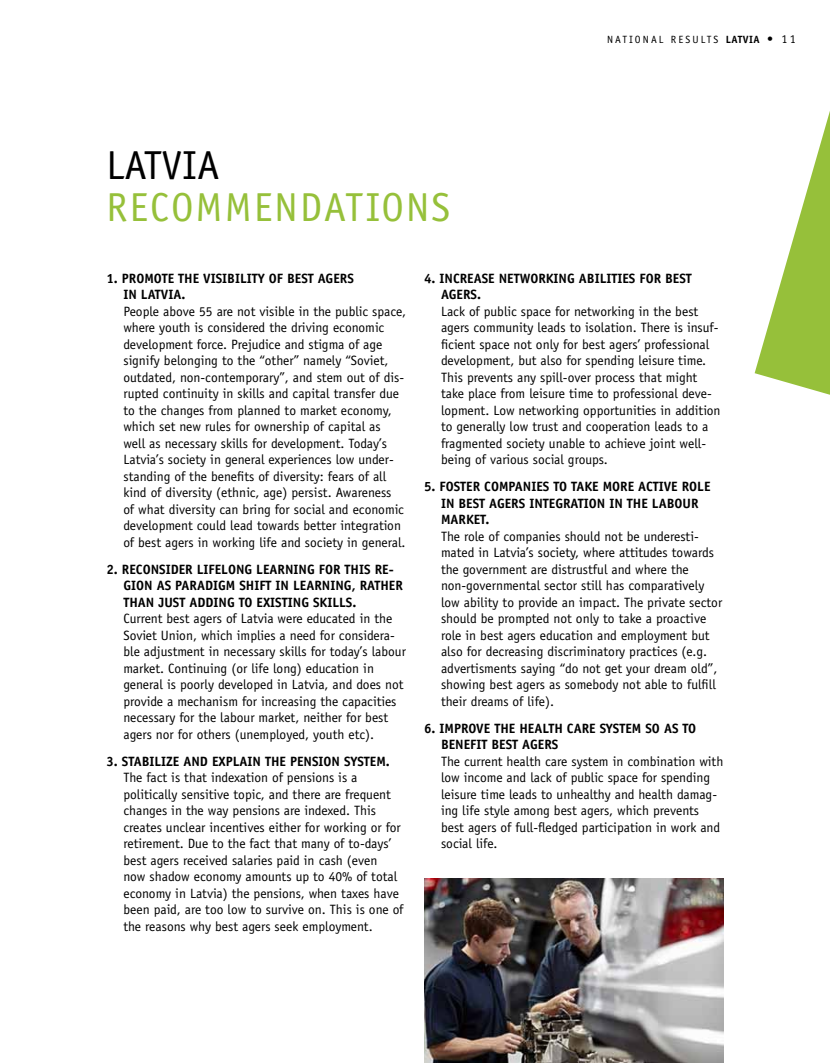
<style>
.page{position:relative;width:830px;height:1063px;background:#fff}
.page>*{position:absolute;margin:0;border:0;box-sizing:border-box;transform-origin:0 0}
.t1{font:40.5px "Officina Sans";letter-spacing:.05em;color:#96c03a}
.t2{font:40.5px "Officina Sans";color:#000}
.t3{font:13.5px/16.5px "Officina Sans";color:#000}
.t4{font:700 13.5px/16.5px "Officina Sans";color:#000}
.t5{font:10.5px "Officina Sans";letter-spacing:.2em;color:#000}
.t6{font:700 10.5px "Officina Sans";letter-spacing:.05em;color:#000}
.s1{font-weight:400}
.s2{font-weight:400;font-size:12px}
</style>
<div class="page">
<svg style="left:754px;top:114px;width:75px;height:281px"></svg>
<img style="left:424px;top:878px;width:299px;height:185px">
<h1 class="t2" style="left:106px;top:142px;width:115px">latvia</h1>
<h1 class="t1" style="left:106px;top:184px;width:260px">RECOMMEN DATION</h1>
<h1 class="t1" style="left:431px;top:184px;width:20px">S</h1>
<p class="t5" style="left:606px;top:33px;width:52px">national</p>
<p class="t5" style="left:670px;top:33px;width:23px">resul</p>
<p class="t6" style="left:706px;top:33px;width:90px"><span class="s1">ts</span> LATVIA <span class="s2">• 11</span></p>
<p class="t4" style="left:123px;top:270px;width:231px;text-indent:-17px">1. PROMOTE THE VISIBILITY OF BEST AGERS<br>IN LATVIA.</p>
<p class="t3" style="left:123px;top:303px;width:284px">People above 55 are not visible in the public space, where youth is considered the driving economic development force. Prejudice and stigma of age signify belonging to the “other” namely “Soviet, outdated, non-contemporary”, and stem out of dis&shy;rupted continuity in skills and capital transfer due to the changes from planned to market economy, which set new rules for ownership of capital as<br>well as necessary skills for development. Today’s Latvia’s society in general experiences low under&shy;standing of the benefits of diversity: fears of all kind of diversity (ethnic, age) persist. Awareness<br>of what diversity can bring for social and economic development could lead towards better integration of best agers in working life and society in general.</p>
<p class="t4" style="left:123px;top:561px;width:281px;text-indent:-17px">2. RECONSIDER LIFELONG LEARNING FOR THIS RE-<br>GION AS PARADIGM SHIFT IN LEARNING, RATHER<br>THAN JUST ADDING TO EXISTING SKILLS.</p>
<p class="t3" style="left:123px;top:611px;width:284px">Current best agers of Latvia were educated in the Soviet Union, which implies a need for considera&shy;ble adjustment in necessary skills for today’s labour market. Continuing (or life long) education in general is poorly developed in Latvia, and does not provide a mechanism for increasing the capacities necessary for the labour market, neither for best agers nor for others (unemployed, youth etc).</p>
<p class="t4" style="left:106px;top:753px;width:285px">3. STABILIZE AND EXPLAIN THE PENSION SYSTEM.</p>
<p class="t3" style="left:123px;top:770px;width:281px">The fact is that indexation of pensions is a politically sensitive topic, and there are frequent changes in the way pensions are indexed. This creates unclear incentives either for working or for retirement. Due to the fact that many of to-days’ best agers received salaries paid in cash (even<br>now shadow economy amounts up to 40% of total economy in Latvia) the pensions, when taxes have been paid, are too low to survive on. This is one of the reasons why best agers seek employment.</p>
<p class="t4" style="left:441px;top:270px;width:246px;text-indent:-17px">4. INCREASE NETWORKING ABILITIES FOR BEST<br>AGERS.</p>
<p class="t3" style="left:441px;top:303px;width:281px">Lack of public space for networking in the best agers community leads to isolation. There is insuf&shy;ficient space not only for best agers’ professional development, but also for spending leisure time.<br>This prevents any spill-over process that might take place from leisure time to professional deve&shy;lopment. Low networking opportunities in addition to generally low trust and cooperation leads to a fragmented society unable to achieve joint well&shy;being of various social groups.</p>
<p class="t4" style="left:441px;top:478px;width:271px;text-indent:-17px">5. FOSTER COMPANIES TO TAKE MORE ACTIVE ROLE<br>IN BEST AGERS INTEGRATION IN THE LABOUR<br>MARKET.</p>
<p class="t3" style="left:441px;top:528px;width:283px">The role of companies should not be underesti&shy;mated in Latvia’s society, where attitudes towards the government are distrustful and where the non-governmental sector still has comparatively low ability to provide an impact. The private sector should be prompted not only to take a proactive role in best agers education and employment but also for decreasing discriminatory practices (e.g. advertisments saying “do not get your dream old”, showing best agers as somebody not able to fulfill their dreams of life).</p>
<p class="t4" style="left:441px;top:720px;width:256px;text-indent:-17px">6. IMPROVE THE HEALTH CARE SYSTEM SO AS TO<br>BENEFIT BEST AGERS</p>
<p class="t3" style="left:441px;top:753px;width:284px">The current health care system in combination with low income and lack of public space for spending leisure time leads to unhealthy and health damag&shy;ing life style among best agers, which prevents best agers of full-fledged participation in work and social life.</p>
</div>
